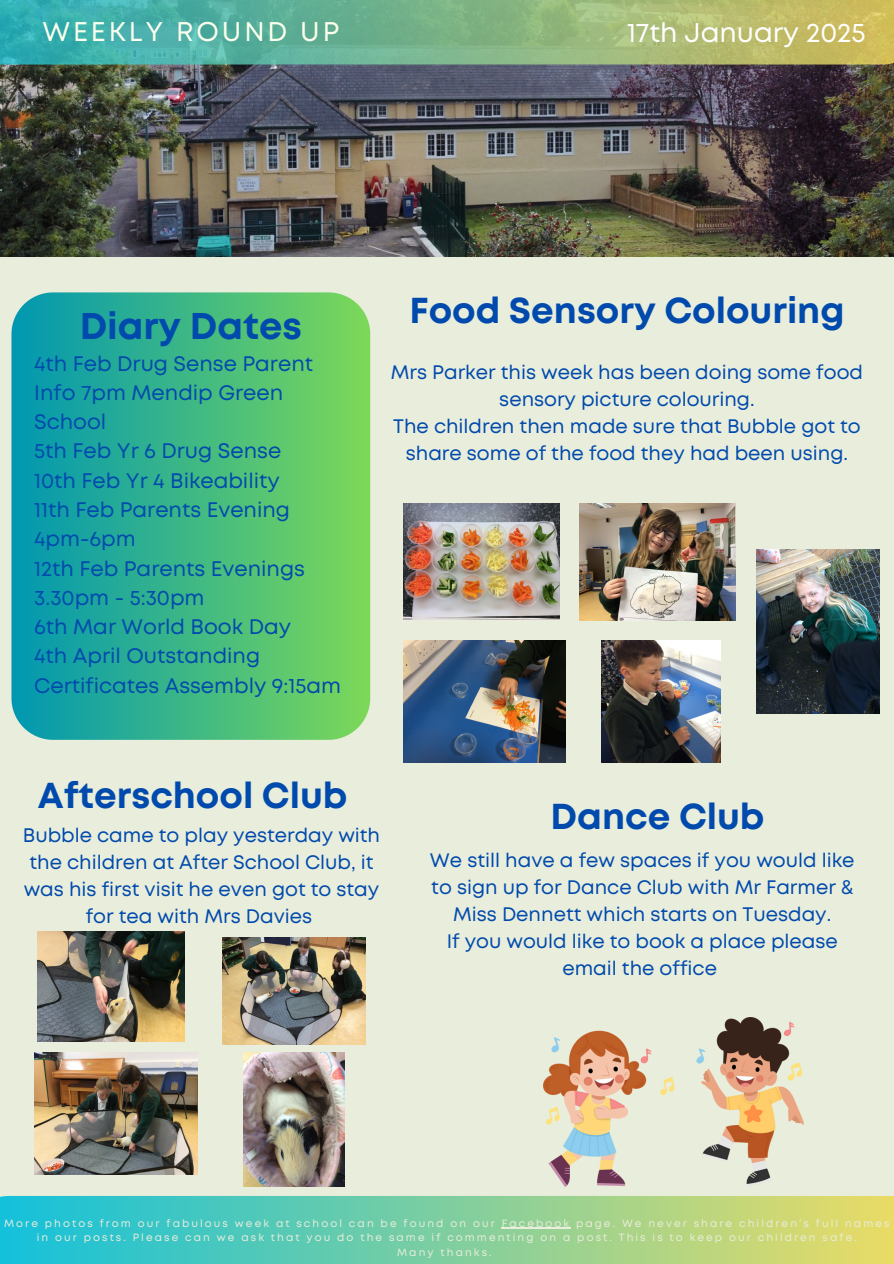
<style>
.page{position:relative;width:894px;height:1264px;background:#fff}
.page>*{position:absolute;margin:0;border:0;box-sizing:border-box;transform-origin:0 0}
.t1{font:700 37.2px "Mont";color:#004aad}
.t2{font:700 36px "Mont";color:#004aad}
.t3{font:27px "Mont";color:#fff}
.t4{font:27px "Mont";letter-spacing:.11em;color:#fbffed}
.t5{font:21px/29.2px "Mont";color:#004aad}
.t6{font:19.5px/27px "Mont";color:#004aad;text-align:center}
.t7{font:10.5px/14.5px "Mont";letter-spacing:.2em;color:#e9eddb;text-align:center}
</style>
<div class="page">
<div style="left:0;top:0;width:893px;height:1263px;background:#e9eddb"></div>
<img style="left:0;top:64px;width:893px;height:192px">
<svg style="left:0;top:0;width:893px;height:64px;background:#7fb58a"></svg>
<div style="left:0;top:1195px;width:893px;height:68px;background:linear-gradient(to right,#13c1db,#e9db65)"></div>
<svg style="left:11px;top:292px;width:359px;height:447px;background:#3fb885"></svg>
<img style="left:403px;top:503px;width:156px;height:116px">
<img style="left:579px;top:503px;width:156px;height:117px">
<img style="left:403px;top:641px;width:162px;height:121px">
<img style="left:601px;top:641px;width:119px;height:121px">
<img style="left:756px;top:550px;width:122px;height:163px">
<img style="left:543px;top:1017px;width:260px;height:169px">
<img style="left:38px;top:931px;width:146px;height:110px">
<img style="left:222px;top:937px;width:143px;height:107px">
<img style="left:34px;top:1052px;width:163px;height:121px">
<img style="left:244px;top:1052px;width:100px;height:134px">
<hr style="left:501px;top:1227px;width:70px;height:1px;background:#e9eddb">
<p class="t4" style="left:42px;top:22px;width:298px">WEEKLY ROUND UP</p>
<h4 class="t3" style="left:626px;top:22px;width:240px">17th January 2025</h4>
<h3 class="t1" style="left:80px;top:312px;width:224px">Diary Dates</h3>
<h1 class="t5" style="left:34px;top:350px;width:308px">4th Feb Drug Sense Parent<br>Info 7pm Mendip Green<br>School<br>5th Feb Yr 6 Drug Sense<br>10th Feb Yr 4 Bikeability<br>11th Feb Parents Evening<br>4pm-6pm<br>12th Feb Parents Evenings<br>3.30pm - 5:30pm<br>6th Mar World Book Day<br>4th April Outstanding<br>Certificates Assembly 9:15am</h1>
<h1 class="t2" style="left:409px;top:296px;width:436px">Food Sensory Colouring</h1>
<h4 class="t6" style="left:391px;top:360px;width:473px">Mrs Parker this week has been doing some food sensory picture colouring.<br>The children then made sure that Bubble got to share some of the food they had been using.</h4>
<p class="t2" style="left:38px;top:782px;width:311px">Afterschool Club</p>
<p class="t6" style="left:23px;top:822px;width:359px">Bubble came to play yesterday with the children at After School Club, it was his first visit he even got to stay for tea with Mrs Davies</p>
<p class="t2" style="left:550px;top:803px;width:215px">Dance Club</p>
<p class="t6" style="left:430px;top:847px;width:426px">We still have a few spaces if you would like to sign up for Dance Club with Mr Farmer &amp; Miss Dennett which starts on Tuesday.<br>If you would like to book a place please email the office</p>
<h2 class="t7" style="left:4px;top:1216px;width:886px">More photos from our fabulous week at school can be found on our Facebook page. We never share children’s full names in our posts. Please can we ask that you do the same if commenting on a post. This is to keep our children safe.<br>Many thanks.</h2>
</div>
